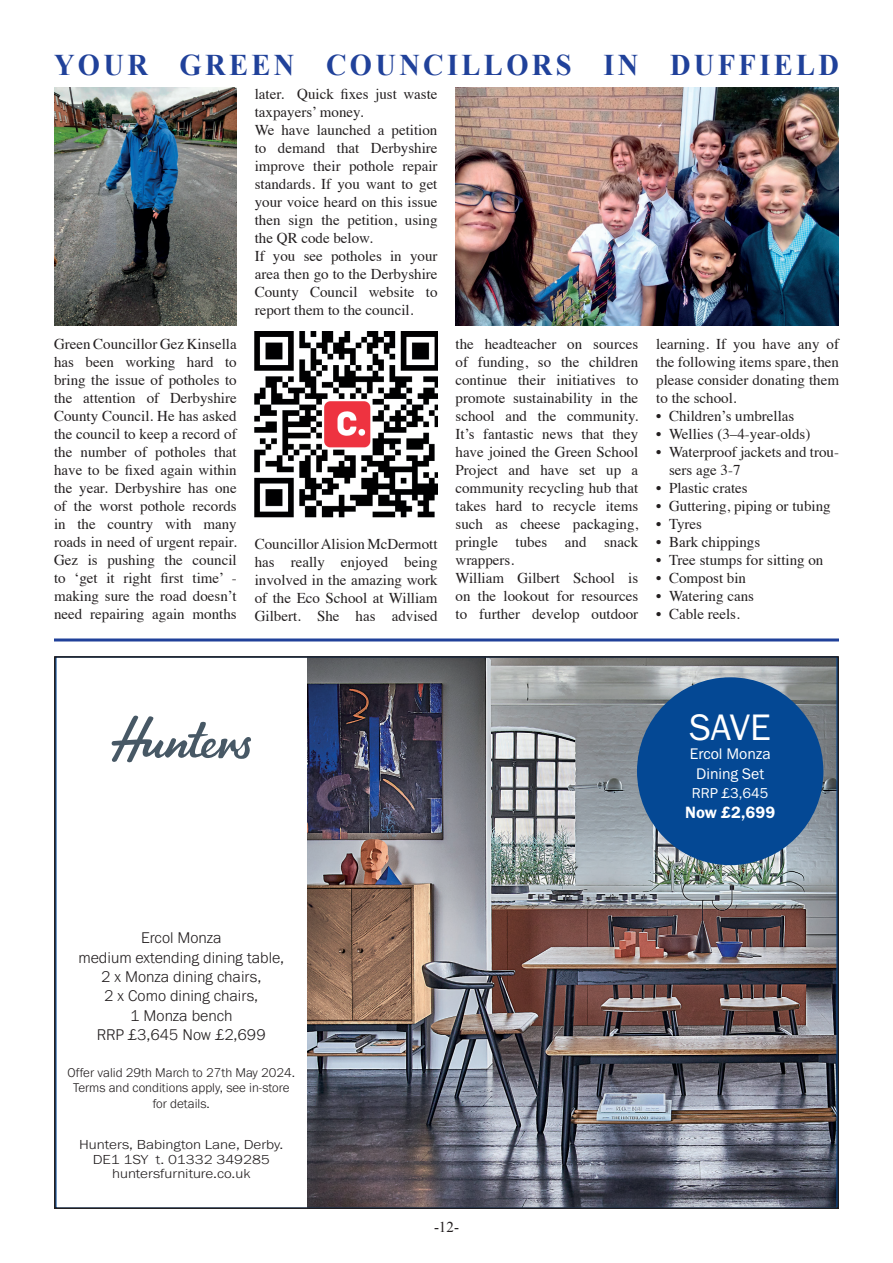
<style>
.page{position:relative;width:893px;height:1263px;background:#fff}
.page>*{position:absolute;margin:0;border:0;box-sizing:border-box;transform-origin:0 0}
.t1{font:38.1px "Franklin Gothic URW Boo";color:#fff}
.t2{font:700 30px "Times New Roman";letter-spacing:.115em;color:#20419a;scale:.95 1}
.t3{font:16.95px "Franklin Gothic URW Dem";color:#fff}
.t4{font:300 16.05px/19.4px "Franklin Gothic URW";color:#231f20;text-align:center}
.t5{font:15.9px/19px "Franklin Gothic URW Boo";color:#fff;text-align:center}
.t6{font:15px/18px "Times";color:#231f20;text-align:justify}
.t7{font:15px "Times New Roman";color:#231f20}
.t8{font:14.85px "Franklin Gothic URW Boo";letter-spacing:-.005em;color:#fff}
.t9{font:300 13.5px/15.6px "Franklin Gothic URW";color:#231f20;text-align:center;scale:1.13 1}
.t10{font:300 13.2px/15.8px "Franklin Gothic URW";color:#231f20;text-align:center}
</style>
<div class="page">
<svg style="left:112px;top:716px;width:139px;height:46px"></svg>
<img style="left:307px;top:659px;width:528px;height:547px">
<div style="left:637px;top:677px;width:186px;height:188px;background:#044894;border-radius:50%"></div>
<hr style="left:54px;top:638px;width:785px;height:3px;background:#20419a">
<img style="left:54px;top:87px;width:183px;height:238px">
<img style="left:255px;top:332px;width:183px;height:186px">
<img style="left:455px;top:87px;width:384px;height:238px">
<h2 class="t2" style="left:54px;top:44px;width:828px">YOUR GREEN COUNCILLORS IN DUFFIELD</h2>
<p class="t6" style="left:54px;top:334px;width:184px">Green Councillor Gez Kinsella has been working hard to bring the issue of potholes to the attention of Derbyshire County Council. He has asked the council to keep a record of the number of potholes that have to be fixed again within the year. Derbyshire has one of the worst pothole records in the country with many roads in need of urgent repair.<br>Gez is pushing the council to ‘get it right first time’ - making sure the road doesn’t need repairing again months</p>
<p class="t6" style="left:255px;top:83px;width:184px;text-align:left">later. Quick fixes just waste taxpayers’ money.<br>We have launched a petition to demand that Derbyshire improve their pothole repair standards. If you want to get your voice heard on this issue then sign the petition, using the QR code below.<br>If you see potholes in your area then go to the Derbyshire<br>County Council website to report them to the council.</p>
<p class="t6" style="left:255px;top:533px;width:184px">Councillor Alision McDermott has really enjoyed being involved in the amazing work of the Eco School at William Gilbert. She has advised</p>
<p class="t6" style="left:455px;top:334px;width:184px;text-align:left">the headteacher on sources of funding, so the children continue their initiatives to promote sustainability in the school and the community.<br>It’s fantastic news that they have joined the Green School<br>Project and have set up a community recycling hub that takes hard to recycle items such as cheese packaging, pringle tubes and snack wrappers.<br>William Gilbert School is on the lookout for resources to further develop outdoor</p>
<p class="t6" style="left:656px;top:334px;width:184px">learning. If you have any of the following items spare, then please consider donating them to the school.</p>
<p class="t6" style="left:656px;top:406px;width:140px">• Children’s umbrellas</p>
<p class="t6" style="left:656px;top:424px;width:156px">• Wellies (3–4-year-olds)</p>
<p class="t6" style="left:669px;top:442px;width:171px;text-indent:-13px">• Waterproof jackets and trou&shy;sers age 3-7</p>
<p class="t6" style="left:656px;top:478px;width:93px">• Plastic crates</p>
<p class="t6" style="left:656px;top:496px;width:176px">• Guttering, piping or tubing</p>
<p class="t6" style="left:656px;top:514px;width:47px">• Tyres</p>
<p class="t6" style="left:656px;top:532px;width:105px">• Bark chippings</p>
<p class="t6" style="left:656px;top:550px;width:169px">• Tree stumps for sitting on</p>
<p class="t6" style="left:656px;top:568px;width:91px">• Compost bin</p>
<p class="t6" style="left:656px;top:586px;width:99px">• Watering cans</p>
<p class="t6" style="left:656px;top:604px;width:85px">• Cable reels.</p>
<h1 class="t1" style="left:689px;top:704px;width:83px">SAVE</h1>
<p class="t5" style="left:690px;top:744px;width:83px">Ercol Monza<br>Dining Set</p>
<p class="t8" style="left:692px;top:783px;width:78px">RRP £3,645</p>
<p class="t3" style="left:685px;top:802px;width:92px">Now £2,699</p>
<p class="t4" style="left:78px;top:928px;width:207px">Ercol Monza<br>medium extending dining table,<br>2 x Monza dining chairs,<br>2 x Como dining chairs,<br>1 Monza bench<br>RRP £3,645 Now £2,699</p>
<p class="t10" style="left:68px;top:1064px;width:229px">Offer valid 29th March to 27th May 2024.<br>Terms and conditions apply, see in-store for details.</p>
<p class="t9" style="left:79px;top:1136px;width:182px">Hunters, Babington Lane, Derby.<br>DE1 1SY t. 01332 349285</p>
<p class="t9" style="left:112px;top:1166px;width:124px">huntersfurniture.co.uk</p>
<p class="t7" style="left:434px;top:1217px;width:26px">-12-</p>
</div>
